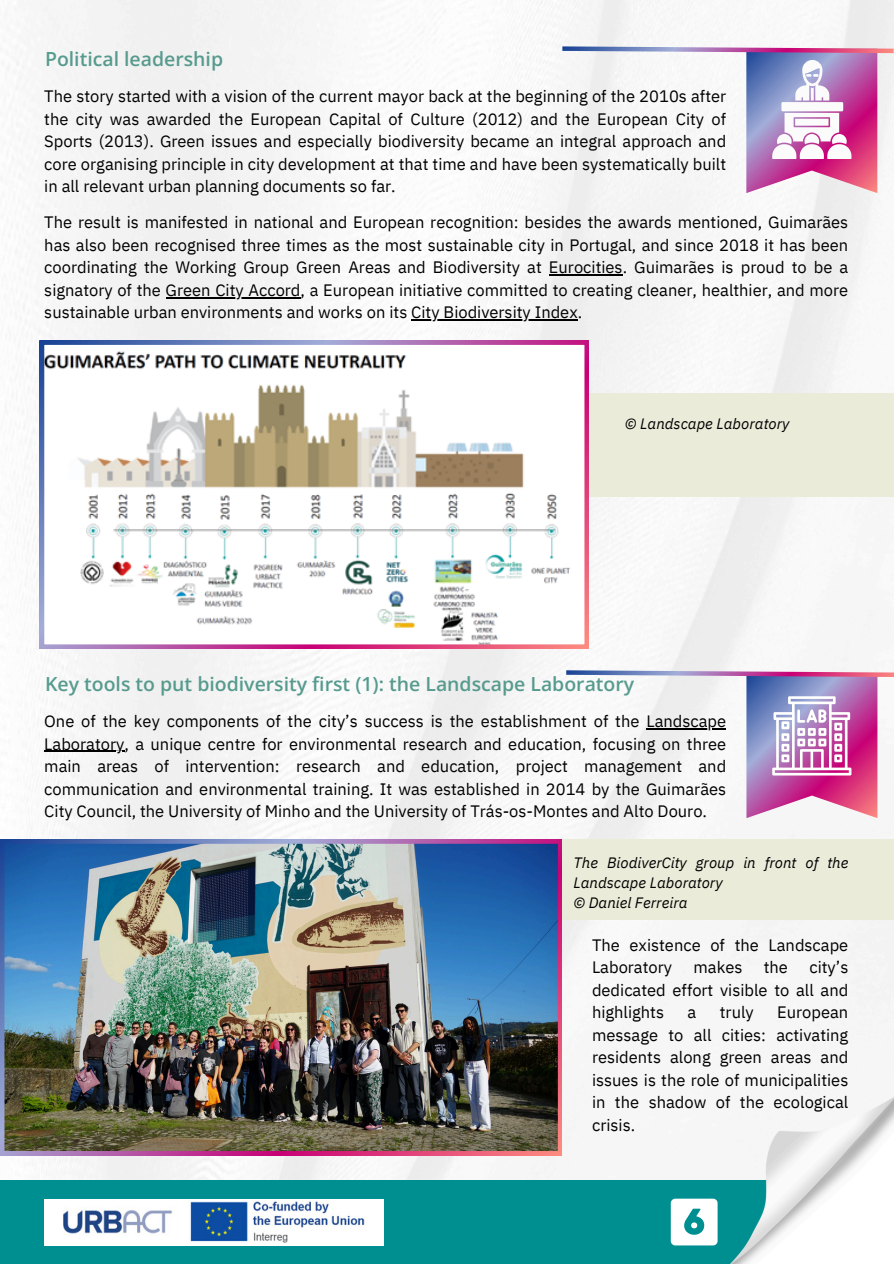
<style>
.page{position:relative;width:894px;height:1264px;background:#fff}
.page>*{position:absolute;margin:0;border:0;box-sizing:border-box;transform-origin:0 0}
.t1{font:600 19.5px "Open Sans";color:#579b8e}
.t2{font:16.5px/22.5px "IBM Plex Sans";color:#000;text-align:justify}
.t3{font:italic 15px/20.2px "IBM Plex Sans";color:#000}
</style>
<div class="page">
<div style="left:0;top:0;width:893px;height:1180px;background:#f6f6f6"></div>
<div style="left:0;top:1180px;width:893px;height:83px;background:#008f91"></div>
<div style="left:44px;top:1198px;width:339px;height:47px;background:#fff"></div>
<img style="left:63px;top:1201px;width:302px;height:42px">
<div style="left:489px;top:839px;width:404px;height:80px;background:#ebebda"></div>
<img style="left:726px;top:1094px;width:167px;height:169px">
<svg style="left:557px;top:44px;width:336px;height:149px"></svg>
<div style="left:570px;top:393px;width:323px;height:104px;background:#ebebda"></div>
<svg style="left:40px;top:340px;width:548px;height:308px"></svg>
<svg style="left:561px;top:668px;width:332px;height:150px"></svg>
<img style="left:0;top:839px;width:561px;height:316px">
<svg style="left:670px;top:1198px;width:47px;height:47px;background:#cfe9ea"></svg>
<hr style="left:548px;top:274px;width:74px;height:2px;background:#000">
<hr style="left:166px;top:297px;width:134px;height:1px;background:#000">
<hr style="left:411px;top:319px;width:166px;height:2px;background:#000">
<hr style="left:646px;top:728px;width:80px;height:1px;background:#000">
<hr style="left:44px;top:751px;width:80px;height:1px;background:#000">
<p class="t1" style="left:45px;top:45px;width:179px">Political leadership</p>
<p class="t2" style="left:44px;top:85px;width:683px">The story started with a vision of the current mayor back at the beginning of the 2010s after the city was awarded the European Capital of Culture (2012) and the European City of Sports (2013). Green issues and especially biodiversity became an integral approach and core organising principle in city development at that time and have been systematically built in all relevant urban planning documents so far.</p>
<p class="t2" style="left:44px;top:211px;width:805px">The result is manifested in national and European recognition: besides the awards mentioned, Guimarães has also been recognised three times as the most sustainable city in Portugal, and since 2018 it has been coordinating the Working Group Green Areas and Biodiversity at Eurocities. Guimarães is proud to be a signatory of the Green City Accord, a European initiative committed to creating cleaner, healthier, and more</p>
<p class="t2" style="left:44px;top:301px;width:539px">sustainable urban environments and works on its City Biodiversity Index.</p>
<p class="t3" style="left:624px;top:413px;width:166px">© Landscape Laboratory</p>
<p class="t1" style="left:45px;top:669px;width:590px">Key tools to put biodiversity first (1): the Landscape Laboratory</p>
<p class="t2" style="left:44px;top:709px;width:683px">One of the key components of the city’s success is the establishment of the Landscape</p>
<p class="t2" style="left:44px;top:732px;width:683px">Laboratory, a unique centre for environmental research and education, focusing on three main areas of intervention: research and education, project management and communication and environmental training. It was established in 2014 by the Guimarães City Council, the University of Minho and the University of Trás-os-Montes and Alto Douro.</p>
<p class="t3" style="left:573px;top:852px;width:276px">The BiodiverCity group in front of the<br>Landscape Laboratory</p>
<p class="t3" style="left:573px;top:892px;width:115px">© Daniel Ferreira</p>
<p class="t2" style="left:592px;top:933px;width:258px">The existence of the Landscape<br>Laboratory</p>
<p class="t2" style="left:592px;top:955px;width:258px;text-indent:217px">city’s dedicated effort visible to all and highlights</p>
<p class="t2" style="left:693px;top:955px;width:50px">makes</p>
<p class="t2" style="left:763px;top:955px;width:26px">the</p>
<p class="t2" style="left:687px;top:1000px;width:10px">a</p>
<p class="t2" style="left:719px;top:1000px;width:35px">truly</p>
<p class="t2" style="left:592px;top:1000px;width:258px;text-indent:185px">European message to all cities: activating residents along green areas and issues is the role of municipalities in the shadow of the ecological crisis.</p>
</div>
